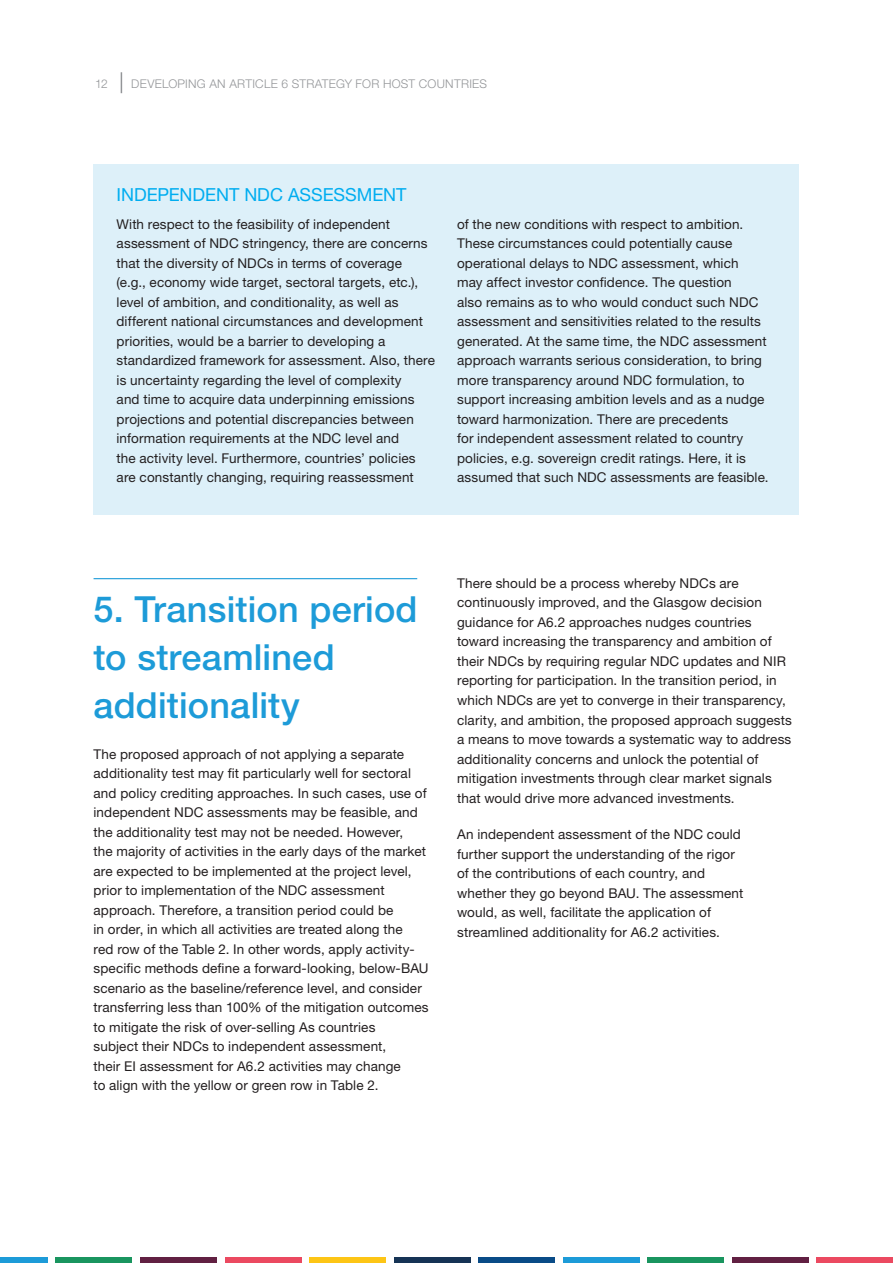
<style>
.page{position:relative;width:893px;height:1263px;background:#fff}
.page>*{position:absolute;margin:0;border:0;box-sizing:border-box;transform-origin:0 0}
.Header_1_BLUE{font:500 36px/48px "Helvetica Neue LT Std";letter-spacing:.005em;color:#1d9bd8}
.Header_2_BLUE{font:18px "Helvetica Neue LT Std";letter-spacing:-.005em;color:#00adf0}
.Body_text{font:13.5px/19.5px "Helvetica Neue LT Std";letter-spacing:.01em;color:#231f20}
.t1{font:300 12px "Helvetica Neue LT Std";letter-spacing:.025em;color:#939598}
</style>
<div class="page">
<svg style="left:121px;top:72px;width:1px;height:21px"></svg>
<div style="left:394px;top:1257px;width:76px;height:6px;background:#163355"></div>
<div style="left:479px;top:1257px;width:76px;height:6px;background:#094b87"></div>
<div style="left:563px;top:1257px;width:76px;height:6px;background:#1d9bd8"></div>
<div style="left:0;top:1257px;width:47px;height:6px;background:#1d9bd8"></div>
<div style="left:648px;top:1257px;width:76px;height:6px;background:#19955f"></div>
<div style="left:56px;top:1257px;width:76px;height:6px;background:#19955f"></div>
<div style="left:732px;top:1257px;width:76px;height:6px;background:#612042"></div>
<div style="left:140px;top:1257px;width:76px;height:6px;background:#612042"></div>
<div style="left:817px;top:1257px;width:76px;height:6px;background:#eb4960"></div>
<div style="left:225px;top:1257px;width:76px;height:6px;background:#eb4960"></div>
<div style="left:310px;top:1257px;width:76px;height:6px;background:#fdc516"></div>
<hr style="left:94px;top:578px;width:323px;height:1px;background:#1d9bd8">
<div style="left:94px;top:165px;width:705px;height:350px;background:#ddf0f9"></div>
<p class="t1" style="left:95px;top:76px;width:14px">12</p>
<p class="t1" style="left:131px;top:76px;width:357px">DEVELOPING AN ARTICLE 6 STRATEGY FOR HOST COUNTRIES</p>
<p class="Header_2_BLUE" style="left:117px;top:184px;width:291px">INDEPENDENT NDC ASSESSMENT</p>
<p class="Body_text" style="left:117px;top:214px;width:320px">With respect to the feasibility of independent assessment of NDC stringency, there are concerns that the diversity of NDCs in terms of coverage<br>(e.g., economy wide target, sectoral targets, etc.), level of ambition, and conditionality, as well as different national circumstances and development priorities, would be a barrier to developing a standardized framework for assessment. Also, there is uncertainty regarding the level of complexity<br>and time to acquire data underpinning emissions projections and potential discrepancies between information requirements at the NDC level and<br>the activity level. Furthermore, countries’ policies are constantly changing, requiring reassessment</p>
<p class="Body_text" style="left:457px;top:214px;width:313px">of the new conditions with respect to ambition.<br>These circumstances could potentially cause operational delays to NDC assessment, which<br>may affect investor confidence. The question<br>also remains as to who would conduct such NDC assessment and sensitivities related to the results generated. At the same time, the NDC assessment approach warrants serious consideration, to bring more transparency around NDC formulation, to support increasing ambition levels and as a nudge toward harmonization. There are precedents<br>for independent assessment related to country policies, e.g. sovereign credit ratings. Here, it is assumed that such NDC assessments are feasible.</p>
<p class="Header_1_BLUE" style="left:94px;top:585px;width:326px">5. Transition period to streamlined additionality</p>
<p class="Body_text" style="left:94px;top:744px;width:337px">The proposed approach of not applying a separate additionality test may fit particularly well for sectoral and policy crediting approaches. In such cases, use of independent NDC assessments may be feasible, and the additionality test may not be needed. However,<br>the majority of activities in the early days of the market are expected to be implemented at the project level, prior to implementation of the NDC assessment approach. Therefore, a transition period could be<br>in order, in which all activities are treated along the<br>red row of the Table 2. In other words, apply activity&shy;specific methods define a forward-looking, below-BAU scenario as the baseline/reference level, and consider transferring less than 100% of the mitigation outcomes to mitigate the risk of over-selling As countries<br>subject their NDCs to independent assessment,<br>their EI assessment for A6.2 activities may change<br>to align with the yellow or green row in Table 2.</p>
<p class="Body_text" style="left:457px;top:573px;width:336px">There should be a process whereby NDCs are continuously improved, and the Glasgow decision guidance for A6.2 approaches nudges countries toward increasing the transparency and ambition of their NDCs by requiring regular NDC updates and NIR reporting for participation. In the transition period, in which NDCs are yet to converge in their transparency, clarity, and ambition, the proposed approach suggests a means to move towards a systematic way to address additionality concerns and unlock the potential of mitigation investments through clear market signals that would drive more advanced investments.</p>
<p class="Body_text" style="left:457px;top:824px;width:288px">An independent assessment of the NDC could further support the understanding of the rigor of the contributions of each country, and whether they go beyond BAU. The assessment would, as well, facilitate the application of streamlined additionality for A6.2 activities.</p>
</div>
